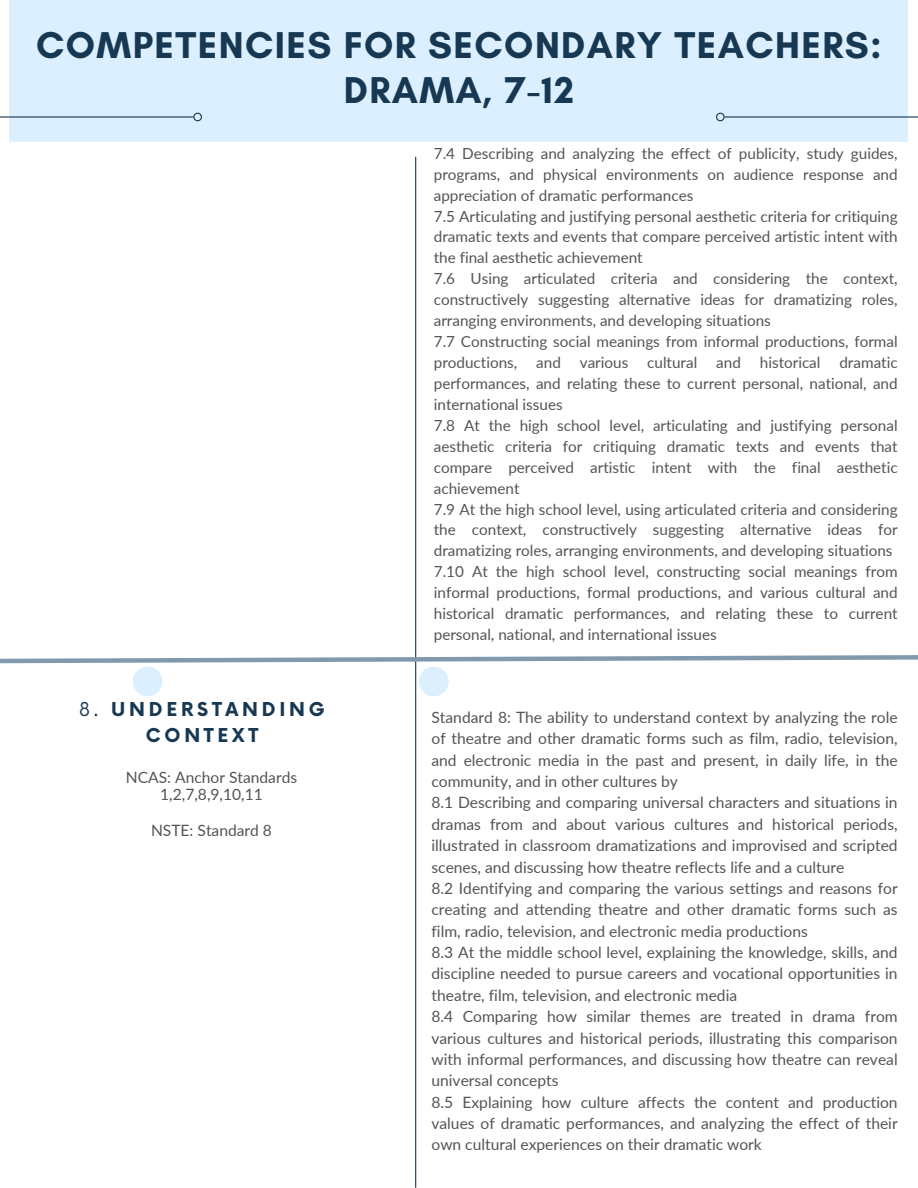
<style>
.page{position:relative;width:918px;height:1188px;background:#fff}
.page>*{position:absolute;margin:0;border:0;box-sizing:border-box;transform-origin:0 0}
.t1{font:700 38.1px/45.5px "Glacial Indifference";letter-spacing:.035em;color:#163853;text-align:center}
.t2{font:700 18.6px/25.8px "Now";letter-spacing:.2em;color:#163853;text-align:center}
.t3{font:15.6px/21.3px "Lato";color:#545454;text-align:justify}
.t4{font:15.3px/21px "Lato";color:#545454;text-align:justify}
.s1{font-weight:400}
</style>
<div class="page">
<div style="left:9px;top:0;width:899px;height:141px;background:#dbefff"></div>
<hr style="left:0;top:116px;width:198px;height:2px;background:#163853">
<svg style="left:193px;top:113px;width:9px;height:8px"></svg>
<hr style="left:720px;top:116px;width:198px;height:2px;background:#163853">
<svg style="left:716px;top:113px;width:9px;height:8px"></svg>
<hr style="left:415px;top:157px;width:1px;height:1030px;background:#163853">
<svg style="left:0;top:652px;width:918px;height:14px"></svg>
<div style="left:133px;top:667px;width:29px;height:29px;background:#dbefff;border-radius:50%"></div>
<div style="left:419px;top:667px;width:30px;height:29px;background:#dbefff;border-radius:50%"></div>
<p class="t1" style="left:36px;top:22px;width:847px">COMPETENCIES FOR SECONDARY TEACHERS:<br>DRAMA, 7-12</p>
<h2 class="t2" style="left:79px;top:697px;width:247px"><span class="s1">8.</span> UNDERSTANDING<br>CONTEXT</h2>
<p class="t3" style="left:126px;top:768px;width:173px;line-height:16.8px;text-align:center">NCAS: Anchor Standards<br>1,2,7,8,9,10,11</p>
<p class="t3" style="left:151px;top:819px;width:122px">NSTE: Standard 8</p>
<h1 class="t4" style="left:434px;top:142px;width:465px">7.4 Describing and analyzing the effect of publicity, study guides, programs, and physical environments on audience response and appreciation of dramatic performances</h1>
<p class="t4" style="left:434px;top:205px;width:465px">7.5 Articulating and justifying personal aesthetic criteria for critiquing dramatic texts and events that compare perceived artistic intent with the final aesthetic achievement</p>
<p class="t4" style="left:434px;top:268px;width:465px">7.6 Using articulated criteria and considering the context, constructively suggesting alternative ideas for dramatizing roles, arranging environments, and developing situations</p>
<p class="t4" style="left:434px;top:331px;width:465px">7.7 Constructing social meanings from informal productions, formal productions, and various cultural and historical dramatic performances, and relating these to current personal, national, and international issues</p>
<p class="t4" style="left:434px;top:414px;width:465px">7.8 At the high school level, articulating and justifying personal aesthetic criteria for critiquing dramatic texts and events that compare perceived artistic intent with the final aesthetic achievement</p>
<p class="t4" style="left:434px;top:498px;width:465px">7.9 At the high school level, using articulated criteria and considering the context, constructively suggesting alternative ideas for dramatizing roles, arranging environments, and developing situations</p>
<p class="t4" style="left:434px;top:561px;width:465px">7.10 At the high school level, constructing social meanings from informal productions, formal productions, and various cultural and historical dramatic performances, and relating these to current personal, national, and international issues</p>
<p class="t3" style="left:432px;top:706px;width:468px">Standard 8: The ability to understand context by analyzing the role of theatre and other dramatic forms such as film, radio, television, and electronic media in the past and present, in daily life, in the community, and in other cultures by</p>
<p class="t3" style="left:432px;top:792px;width:468px">8.1 Describing and comparing universal characters and situations in dramas from and about various cultures and historical periods, illustrated in classroom dramatizations and improvised and scripted scenes, and discussing how theatre reflects life and a culture</p>
<p class="t3" style="left:432px;top:877px;width:468px">8.2 Identifying and comparing the various settings and reasons for creating and attending theatre and other dramatic forms such as film, radio, television, and electronic media productions</p>
<p class="t3" style="left:432px;top:941px;width:468px">8.3 At the middle school level, explaining the knowledge, skills, and discipline needed to pursue careers and vocational opportunities in theatre, film, television, and electronic media</p>
<p class="t3" style="left:432px;top:1005px;width:468px">8.4 Comparing how similar themes are treated in drama from various cultures and historical periods, illustrating this comparison with informal performances, and discussing how theatre can reveal universal concepts</p>
<p class="t3" style="left:432px;top:1091px;width:468px">8.5 Explaining how culture affects the content and production values of dramatic performances, and analyzing the effect of their own cultural experiences on their dramatic work</p>
</div>
